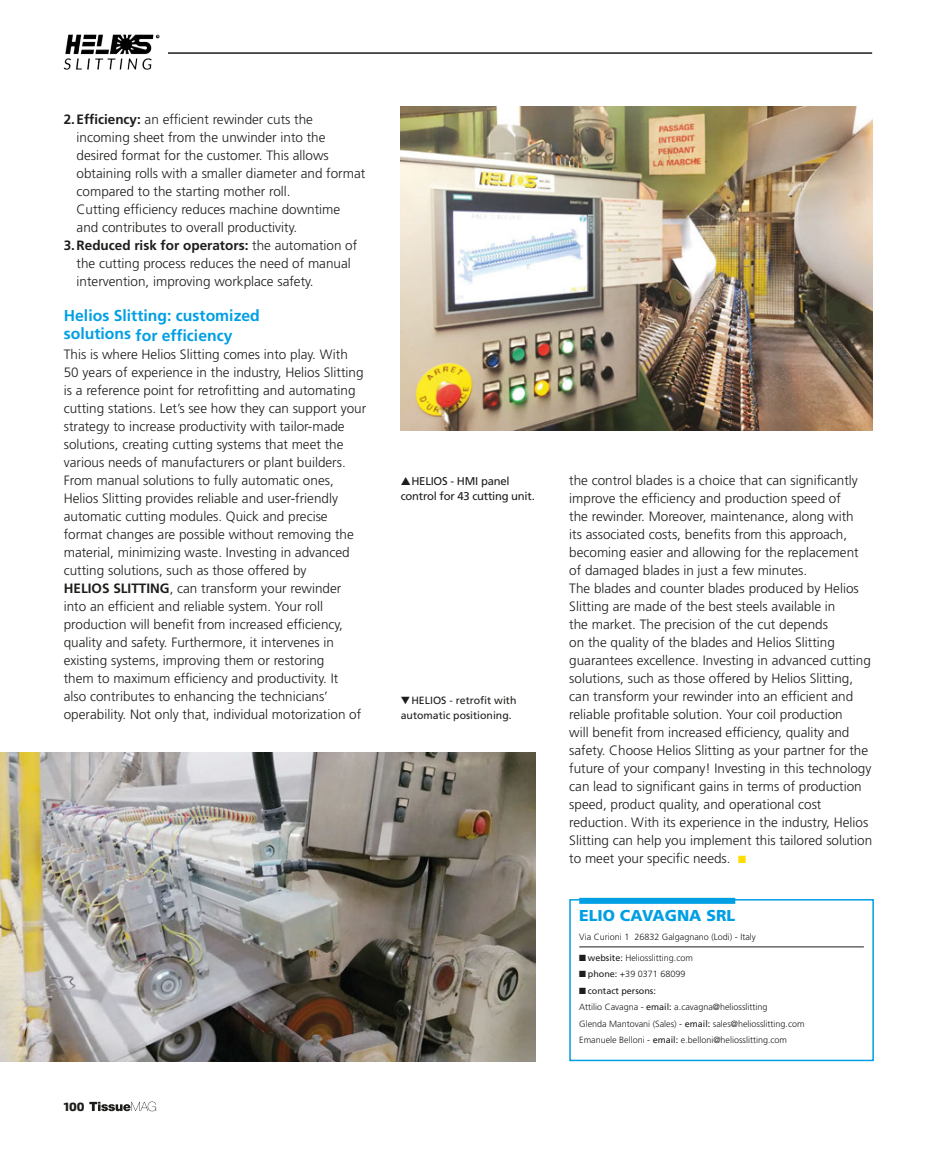
<style>
.page{position:relative;width:936px;height:1149px;background:#fff}
.page>*{position:absolute;margin:0;border:0;box-sizing:border-box;transform-origin:0 0}
.t1{font:700 15.75px/19.5px "Frutiger LT Std";color:#009fe3}
.t2{font:900 15.75px "Frutiger LT Std";color:#009fe3}
.t3{font:300 13.5px/18px "Frutiger LT Std";color:#1d1d1b}
.t4{font:700 13.5px "Frutiger LT Std";color:#1d1d1b}
.t5{font:800 12px "Exo 2.0";color:#1d1d1b}
.t6{font:11.25px/15px "Frutiger LT Std";letter-spacing:-.02em;color:#1d1d1b}
.t7{font:10.5px/15px "Frutiger LT Std";color:#1d1d1b}
.t8{font:300 9px/16.5px "Frutiger LT Std";color:#1d1d1b}
.s1{font-weight:700}
.s2{font-weight:300}
.s3{color:#fd0}
.s4{font-weight:400}
</style>
<div class="page">
<svg style="left:89px;top:1101px;width:67px;height:9px"></svg>
<hr style="left:64px;top:52px;width:808px;height:2px;background:#1d1d1b">
<div style="left:62px;top:11px;width:106px;height:85px;background:#fff"></div>
<img style="left:63px;top:34px;width:97px;height:36px">
<div style="left:579px;top:897px;width:156px;height:6px;background:#009fe3"></div>
<hr style="left:579px;top:946px;width:284px;height:1px;background:#1d1d1b">
<div style="left:569px;top:898px;width:304px;height:162px;border:2px solid #009fe3"></div>
<img style="left:401px;top:106px;width:471px;height:324px">
<img style="left:0;top:752px;width:535px;height:308px">
<p class="t3" style="left:64px;top:111px;width:251px"><span class="s1">2.Efficiency:</span> an efficient rewinder cuts the</p>
<p class="t3" style="left:77px;top:129px;width:250px">incoming sheet from the unwinder into the</p>
<p class="t3" style="left:77px;top:147px;width:254px">desired format for the customer. This allows</p>
<p class="t3" style="left:77px;top:165px;width:290px">obtaining rolls with a smaller diameter and format</p>
<p class="t3" style="left:77px;top:183px;width:216px">compared to the starting mother roll.</p>
<p class="t3" style="left:77px;top:201px;width:265px">Cutting efficiency reduces machine downtime</p>
<p class="t3" style="left:77px;top:219px;width:222px">and contributes to overall productivity.</p>
<p class="t4" style="left:64px;top:238px;width:295px">3.Reduced risk for operators: <span class="s2">the automation of</span></p>
<p class="t3" style="left:77px;top:255px;width:276px">the cutting process reduces the need of manual</p>
<p class="t3" style="left:77px;top:273px;width:239px">intervention, improving workplace safety.</p>
<p class="t1" style="left:64px;top:306px;width:198px">Helios Slitting: customized solutions for efficiency</p>
<p class="t3" style="left:64px;top:345px;width:304px">This is where Helios Slitting comes into play. With<br>50 years of experience in the industry, Helios Slitting is a reference point for retrofitting and automating cutting stations. Let’s see how they can support your strategy to increase productivity with tailor-made solutions, creating cutting systems that meet the various needs of manufacturers or plant builders.<br>From manual solutions to fully automatic ones, Helios Slitting provides reliable and user-friendly automatic cutting modules. Quick and precise format changes are possible without removing the material, minimizing waste. Investing in advanced cutting solutions, such as those offered by<br><span class="s1">HELIOS SLITTING</span>, can transform your rewinder into an efficient and reliable system. Your roll production will benefit from increased efficiency, quality and safety. Furthermore, it intervenes in existing systems, improving them or restoring<br>them to maximum efficiency and productivity. It<br>also contributes to enhancing the technicians’ operability. Not only that, individual motorization of</p>
<p class="t6" style="left:401px;top:473px;width:135px">▲HELIOS - HMI panel control for 43 cutting unit.</p>
<p class="t7" style="left:401px;top:692px;width:117px">▼HELIOS - retrofit with automatic positioning.</p>
<p class="t5" style="left:64px;top:1098px;width:22px">100</p>
<p class="t3" style="left:569px;top:471px;width:304px">the control blades is a choice that can significantly improve the efficiency and production speed of<br>the rewinder. Moreover, maintenance, along with<br>its associated costs, benefits from this approach, becoming easier and allowing for the replacement of damaged blades in just a few minutes.<br>The blades and counter blades produced by Helios Slitting are made of the best steels available in<br>the market. The precision of the cut depends<br>on the quality of the blades and Helios Slitting guarantees excellence. Investing in advanced cutting solutions, such as those offered by Helios Slitting, can transform your rewinder into an efficient and reliable profitable solution. Your coil production<br>will benefit from increased efficiency, quality and safety. Choose Helios Slitting as your partner for the future of your company! Investing in this technology can lead to significant gains in terms of production speed, product quality, and operational cost reduction. With its experience in the industry, Helios Slitting can help you implement this tailored solution to meet your specific needs. <span class="s3">■</span></p>
<p class="t2" style="left:579px;top:905px;width:157px">ELIO CAVAGNA SRL</p>
<p class="t8" style="left:579px;top:928px;width:178px">Via Curioni 1 26832 Galgagnano (Lodi) - Italy</p>
<p class="t8" style="left:579px;top:949px;width:115px">■ <span class="s4">website:</span> Heliosslitting.com</p>
<p class="t8" style="left:579px;top:965px;width:108px">■ <span class="s4">phone:</span> +39 0371 68099</p>
<p class="t8" style="left:579px;top:982px;width:227px">■ <span class="s4">contact persons:<br></span>Attilio Cavagna - <span class="s4">email:</span> a.cavagna@heliosslitting<br>Glenda Mantovani (Sales) - <span class="s4">email:</span> sales@heliosslitting.com Emanuele Belloni - <span class="s4">email:</span> e.belloni@heliosslitting.com</p>
</div>
